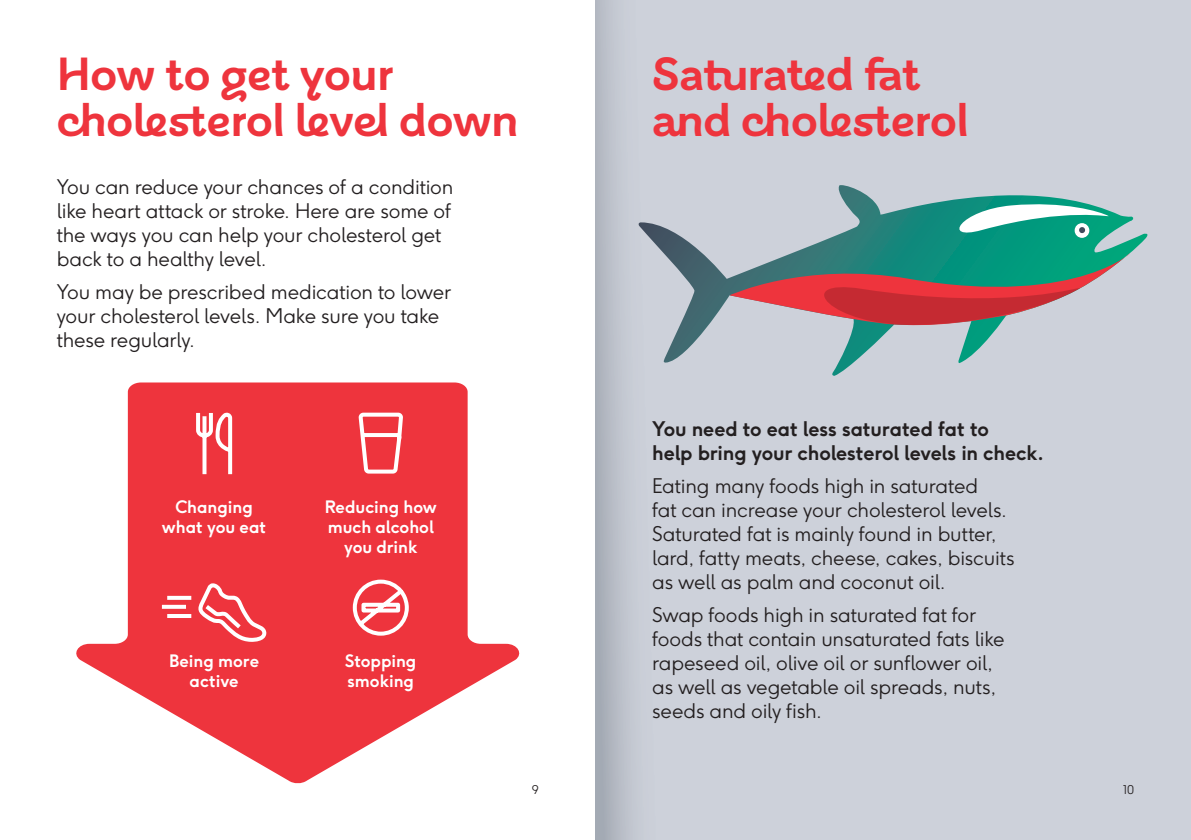
<style>
.page{position:relative;width:1191px;height:840px;background:#fff}
.page>*{position:absolute;margin:0;border:0;box-sizing:border-box;transform-origin:0 0}
.t1{font:700 46px/46px "BHF";color:#ee343d}
.t2{font:300 20px/24px "F37 Ginger";letter-spacing:-.01em;color:#231f20}
.t3{font:700 20px/24px "F37 Ginger";letter-spacing:-.01em;color:#231f20}
.t4{font:700 17px/20.4px "F37 Ginger";letter-spacing:-.005em;color:#fff;text-align:center}
.t5{font:300 12px "F37 Ginger";color:#231f20}
</style>
<div class="page">
<div style="left:595px;top:0;width:596px;height:839px;background:#cdd1da"></div>
<svg style="left:669px;top:185px;width:479px;height:191px"></svg>
<svg style="left:729px;top:200px;width:409px;height:127px"></svg>
<svg style="left:76px;top:382px;width:444px;height:401px;fill:#ee343d"></svg>
<svg style="left:357px;top:410px;width:48px;height:65px"></svg>
<svg style="left:194px;top:408px;width:40px;height:70px"></svg>
<svg style="left:162px;top:604px;width:24px;height:4px"></svg>
<svg style="left:167px;top:595px;width:24px;height:4px"></svg>
<svg style="left:167px;top:613px;width:24px;height:4px"></svg>
<svg style="left:194px;top:581px;width:74px;height:62px"></svg>
<svg style="left:351px;top:577px;width:60px;height:60px"></svg>
<svg style="left:595px;top:0;width:74px;height:839px"></svg>
<h1 class="t1" style="left:57px;top:51px;width:463px">How to get your cholesterol level down</h1>
<p class="t2" style="left:57px;top:174px;width:398px">You can reduce your chances of a condition like heart attack or stroke. Here are some of the ways you can help your cholesterol get back to a healthy level.</p>
<p class="t2" style="left:57px;top:279px;width:396px">You may be prescribed medication to lower your cholesterol levels. Make sure you take these regularly.</p>
<h1 class="t1" style="left:652px;top:51px;width:318px">Saturated fat and cholesterol</h1>
<p class="t4" style="left:162px;top:496px;width:106px">Changing what you eat</p>
<p class="t4" style="left:325px;top:495px;width:114px">Reducing how much alcohol you drink</p>
<p class="t4" style="left:169px;top:650px;width:92px">Being more active</p>
<p class="t4" style="left:345px;top:650px;width:73px;text-align:left">Stopping smoking</p>
<p class="t3" style="left:652px;top:416px;width:393px">You need to eat less saturated fat to<br>help bring your cholesterol levels in check.</p>
<p class="t2" style="left:652px;top:473px;width:364px">Eating many foods high in saturated<br>fat can increase your cholesterol levels.<br>Saturated fat is mainly found in butter, lard, fatty meats, cheese, cakes, biscuits as well as palm and coconut oil.</p>
<p class="t2" style="left:652px;top:602px;width:354px">Swap foods high in saturated fat for foods that contain unsaturated fats like rapeseed oil, olive oil or sunflower oil, as well as vegetable oil spreads, nuts, seeds and oily fish.</p>
<p class="t5" style="left:532px;top:782px;width:9px">9</p>
<p class="t5" style="left:1123px;top:782px;width:13px">10</p>
</div>
